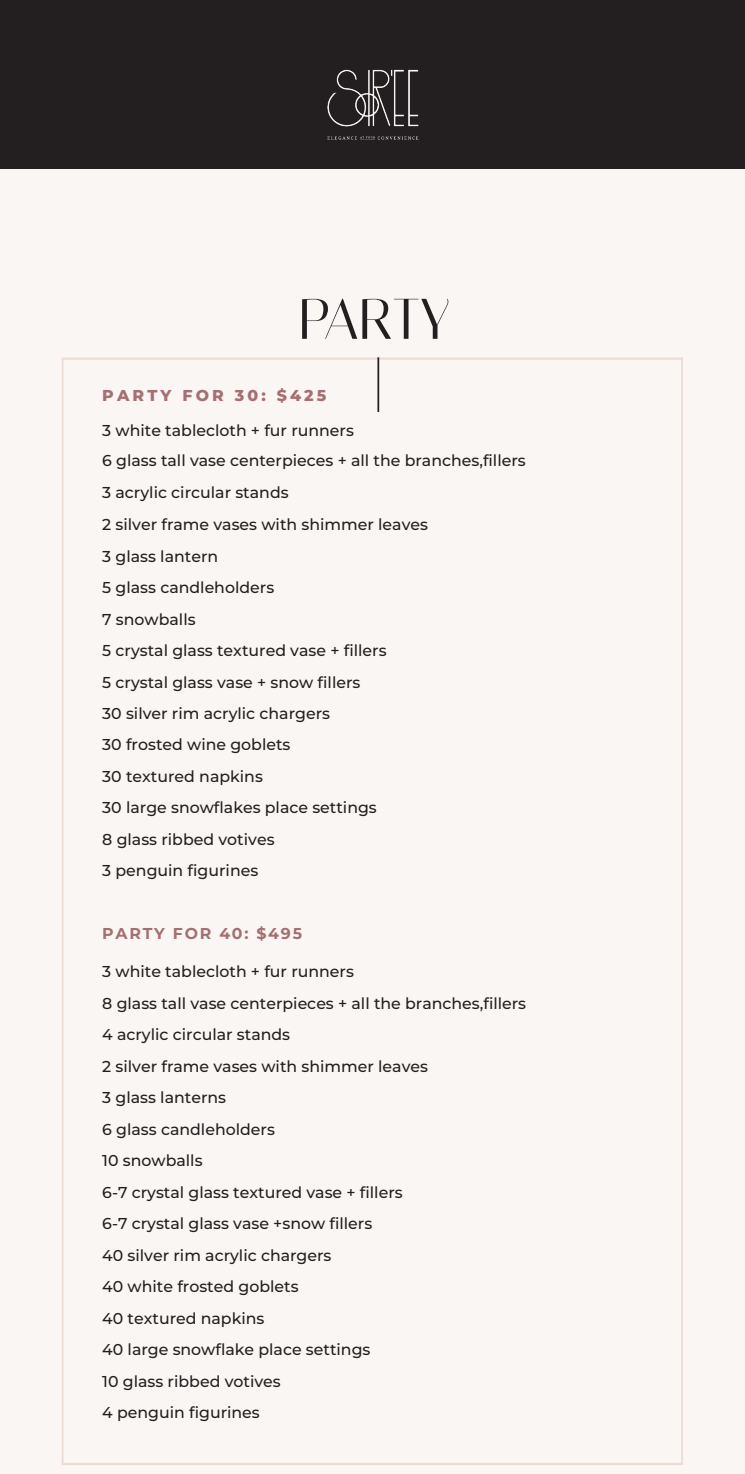
<style>
.page{position:relative;width:745px;height:1474px;background:#fff}
.page>*{position:absolute;margin:0;border:0;box-sizing:border-box;transform-origin:0 0}
.t1{font:57.05px "Italiana";letter-spacing:-.01em;color:#231f20}
.t2{font:500 15.75px/31.5px "Montserrat";color:#231f20}
.t3{font:700 15.75px "Montserrat";letter-spacing:.11em;color:#a56f70}
.t4{font:800 15.75px "Montserrat";letter-spacing:.2em;color:#a66f71}
.s1{font-weight:800;color:#a66f71}
</style>
<div class="page">
<div style="left:0;top:0;width:744px;height:1473px;background:#faf6f3"></div>
<div style="left:0;top:0;width:744px;height:169px;background:#231f20"></div>
<img style="left:327px;top:69px;width:92px;height:71px">
<hr style="left:377px;top:357px;width:2px;height:55px;background:#231f20">
<p class="t1" style="left:298px;top:286px;width:153px">PARTY</p>
<p class="t4" style="left:234px;top:384px;width:93px">30 $: 425</p>
<p class="t4" style="left:182px;top:384px;width:43px">FOR</p>
<p class="t2" style="left:102px;top:378px;width:253px;line-height:34.3px"><span class="s1">PARTY<br></span>3 white tablecloth + fur runners</p>
<p class="t2" style="left:102px;top:444px;width:424px">6 glass tall vase centerpieces + all the branches,fillers<br>3 acrylic circular stands<br>2 silver frame vases with shimmer leaves<br>3 glass lantern<br>5 glass candleholders<br>7 snowballs<br>5 crystal glass textured vase + fillers<br>5 crystal glass vase + snow fillers<br>30 silver rim acrylic chargers<br>30 frosted wine goblets<br>30 textured napkins<br>30 large snowflakes place settings<br>8 glass ribbed votives<br>3 penguin figurines</p>
<p class="t3" style="left:256px;top:922px;width:47px">$495</p>
<p class="t3" style="left:173px;top:922px;width:40px">FOR</p>
<p class="t3" style="left:219px;top:922px;width:31px">40:</p>
<p class="t3" style="left:102px;top:922px;width:64px">PARTY</p>
<p class="t2" style="left:102px;top:955px;width:425px">3 white tablecloth + fur runners<br>8 glass tall vase centerpieces + all the branches,fillers<br>4 acrylic circular stands<br>2 silver frame vases with shimmer leaves<br>3 glass lanterns<br>6 glass candleholders<br>10 snowballs<br>6-7 crystal glass textured vase + fillers<br>6-7 crystal glass vase +snow fillers<br>40 silver rim acrylic chargers<br>40 white frosted goblets<br>40 textured napkins<br>40 large snowflake place settings<br>10 glass ribbed votives<br>4 penguin figurines</p>
</div>
